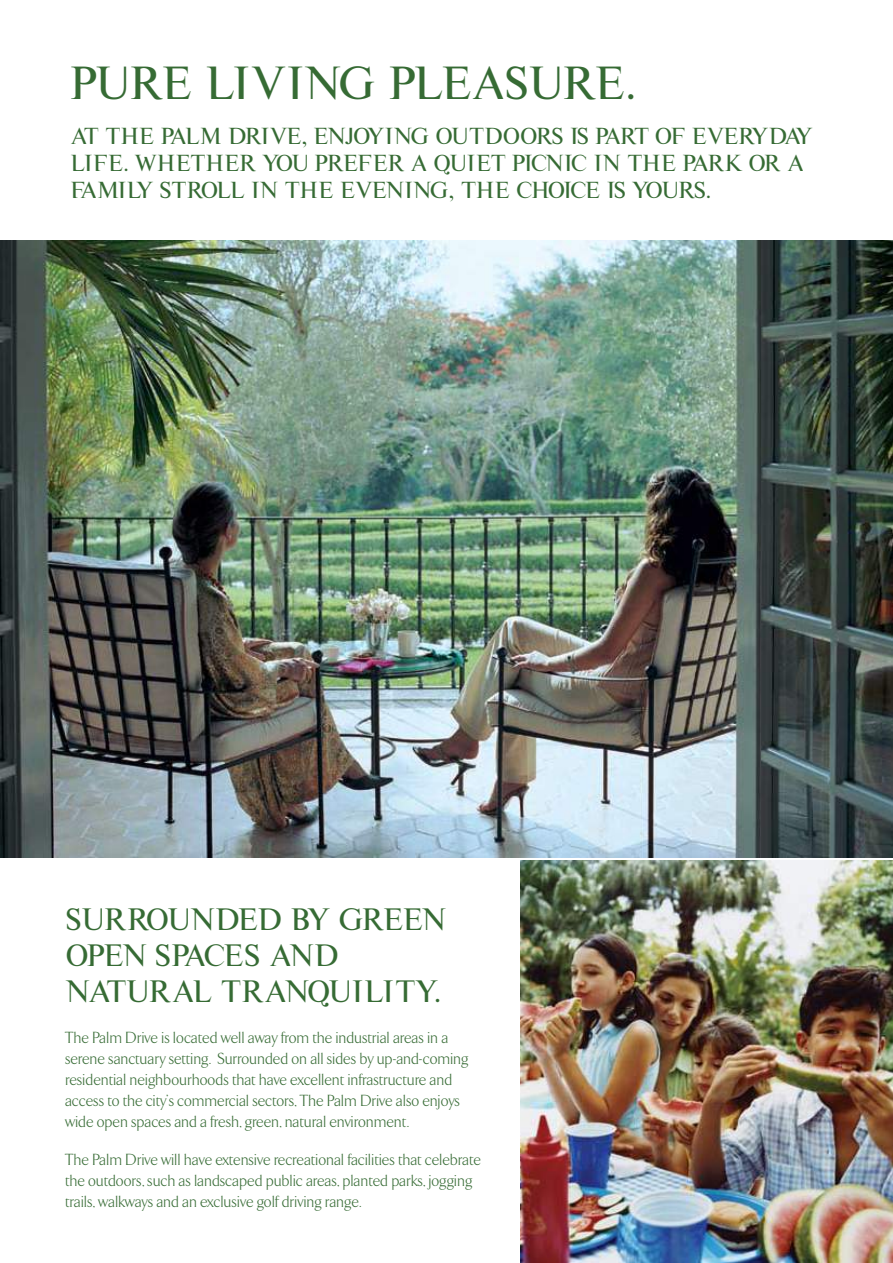
<style>
.page{position:relative;width:893px;height:1263px;background:#fff}
.page>*{position:absolute;margin:0;border:0;box-sizing:border-box;transform-origin:0 0}
.t1{font:45px "Crazy Crazy";letter-spacing:-.04em;color:#366b34}
.t2{font:30px/36px "Crazy Crazy";letter-spacing:-.055em;color:#366b34}
.t3{font:22.5px/27px "Crazy Crazy";letter-spacing:-.06em;color:#366b34}
.t4{font:300 16.5px/21px "Arrow";letter-spacing:.01em;color:#366b34}
</style>
<div class="page">
<img style="left:0;top:240px;width:893px;height:617px">
<img style="left:520px;top:860px;width:373px;height:403px">
<h1 class="t1" style="left:70px;top:61px;width:567px">PURE LIVING PLEASURE.</h1>
<h3 class="t3" style="left:70px;top:123px;width:744px">AT THE PALM DRIVE, ENJOYING OUTDOORS IS PART OF EVERYDAY<br>LIFE. WHETHER YOU PREFER A QUIET PICNIC IN THE PARK OR A<br>FAMILY STROLL IN THE EVENING, THE CHOICE IS YOURS.</h3>
<h2 class="t2" style="left:65px;top:902px;width:382px">SURROUNDED BY GREEN<br>OPEN SPACES AND<br>NATURAL TRANQUILITY.</h2>
<p class="t4" style="left:65px;top:1027px;width:405px">The Palm Drive is located well away from the industrial areas in a serene sanctuary setting. Surrounded on all sides by up-and-coming residential neighbourhoods that have excellent infrastructure and access to the city’s commercial sectors, The Palm Drive also enjoys wide open spaces and a fresh, green, natural environment.</p>
<p class="t4" style="left:65px;top:1149px;width:417px">The Palm Drive will have extensive recreational facilities that celebrate the outdoors, such as landscaped public areas, planted parks, jogging trails, walkways and an exclusive golf driving range.</p>
</div>
